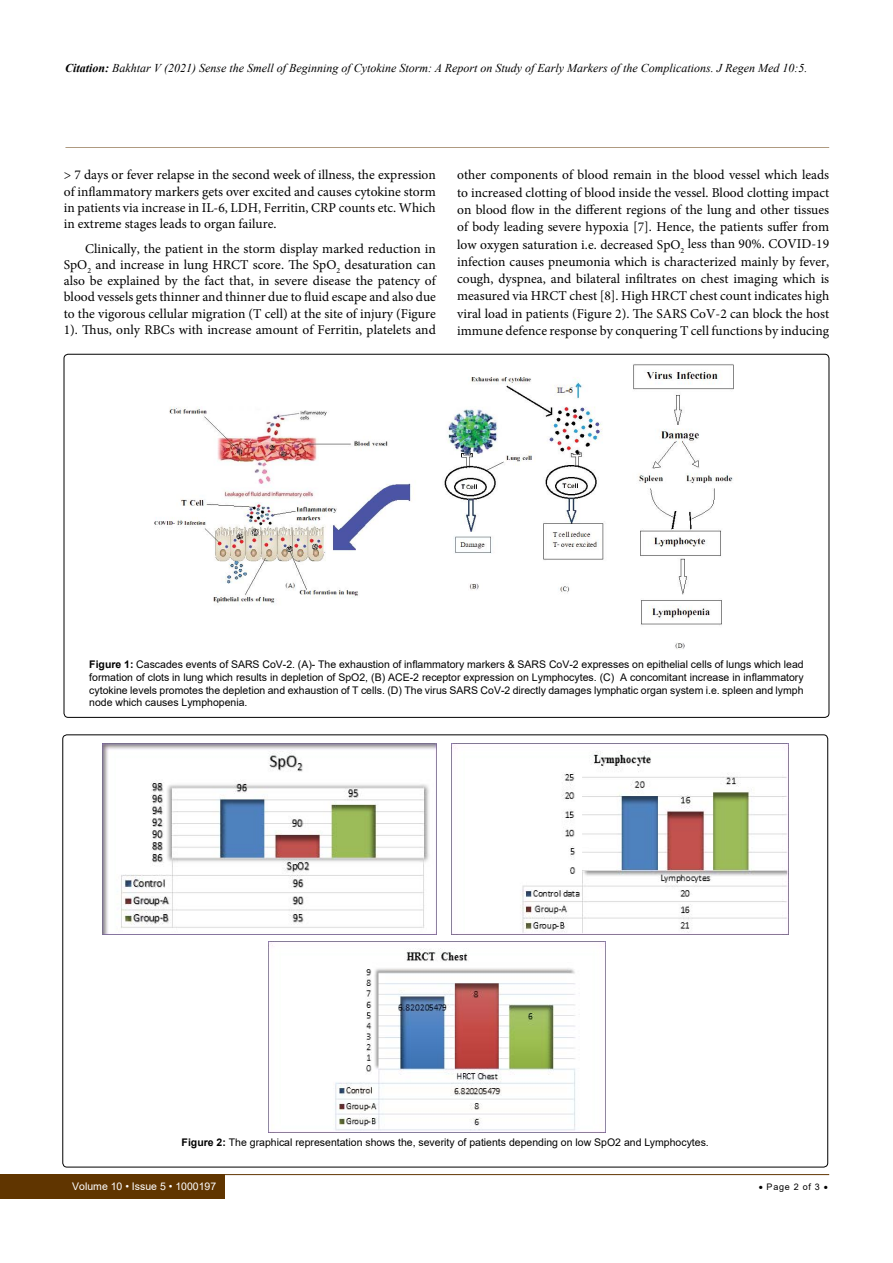
<style>
.page{position:relative;width:893px;height:1263px;background:#fff}
.page>*{position:absolute;margin:0;border:0;box-sizing:border-box;transform-origin:0 0}
.t1{font:13.5px/17.2px "Minion Pro";color:#000;text-align:justify}
.t2{font:italic 12px "Times New Roman";color:#000}
.t3{font:10.5px/12.6px "Arial";color:#000;text-align:justify}
.t4{font:10.5px "Arial";color:#fff}
.t5{font:9px "Arial";letter-spacing:.08em;color:#000}
.s1{font-weight:700}
</style>
<div class="page">
<div style="left:0;top:1174px;width:225px;height:25px;background:#603500"></div>
<hr style="left:221px;top:1174px;width:608px;height:1px;background:#603500">
<hr style="left:65px;top:147px;width:764px;height:1px;background:#603500">
<img style="left:154px;top:364px;width:580px;height:285px">
<img style="left:103px;top:744px;width:333px;height:190px">
<img style="left:451px;top:744px;width:337px;height:190px">
<img style="left:269px;top:942px;width:337px;height:190px">
<p class="t2" style="left:65px;top:60px;width:744px"><span class="s1">Citation:</span> Bakhtar V (2021) Sense the Smell of Beginning of Cytokine Storm: A Report on Study of Early Markers of the Complications. J Regen Med 10:5.</p>
<p class="t1" style="left:64px;top:167px;width:374px;line-height:16.2px">&gt; 7 days or fever relapse in the second week of illness, the expression of inflammatory markers gets over excited and causes cytokine storm in patients via increase in IL-6, LDH, Ferritin, CRP counts etc. Which in extreme stages leads to organ failure.</p>
<p class="t1" style="left:64px;top:240px;width:374px;line-height:16.2px;text-indent:21px">Clinically, the patient in the storm display marked reduction in SpO<sub>2</sub> and increase in lung HRCT score. The SpO<sub>2</sub> desaturation can also be explained by the fact that, in severe disease the patency of blood vessels gets thinner and thinner due to fluid escape and also due to the vigorous cellular migration (T cell) at the site of injury (Figure 1). Thus, only RBCs with increase amount of Ferritin, platelets and</p>
<p class="t1" style="left:457px;top:167px;width:374px">other components of blood remain in the blood vessel which leads to increased clotting of blood inside the vessel. Blood clotting impact on blood flow in the different regions of the lung and other tissues of body leading severe hypoxia [7]. Hence, the patients suffer from low oxygen saturation i.e. decreased SpO<sub>2</sub> less than 90%. COVID-19 infection causes pneumonia which is characterized mainly by fever, cough, dyspnea, and bilateral infiltrates on chest imaging which is measured via HRCT chest [8]. High HRCT chest count indicates high viral load in patients (Figure 2). The SARS CoV-2 can block the host immune defence response by conquering T cell functions by inducing</p>
<p class="t3" style="left:89px;top:658px;width:716px"><span class="s1">Figure 1:</span> Cascades events of SARS CoV-2. (A)- The exhaustion of inflammatory markers &amp; SARS CoV-2 expresses on epithelial cells of lungs which lead formation of clots in lung which results in depletion of SpO2, (B) ACE-2 receptor expression on Lymphocytes. (C) A concomitant increase in inflammatory cytokine levels promotes the depletion and exhaustion of T cells. (D) The virus SARS CoV-2 directly damages lymphatic organ system i.e. spleen and lymph node which causes Lymphopenia.</p>
<p class="t3" style="left:182px;top:1136px;width:529px"><span class="s1">Figure 2:</span> The graphical representation shows the, severity of patients depending on low SpO2 and Lymphocytes.</p>
<p class="t4" style="left:72px;top:1179px;width:145px">Volume 10 • Issue 5 • 1000197</p>
<p class="t5" style="left:759px;top:1180px;width:71px">• Page 2 of 3 •</p>
</div>
